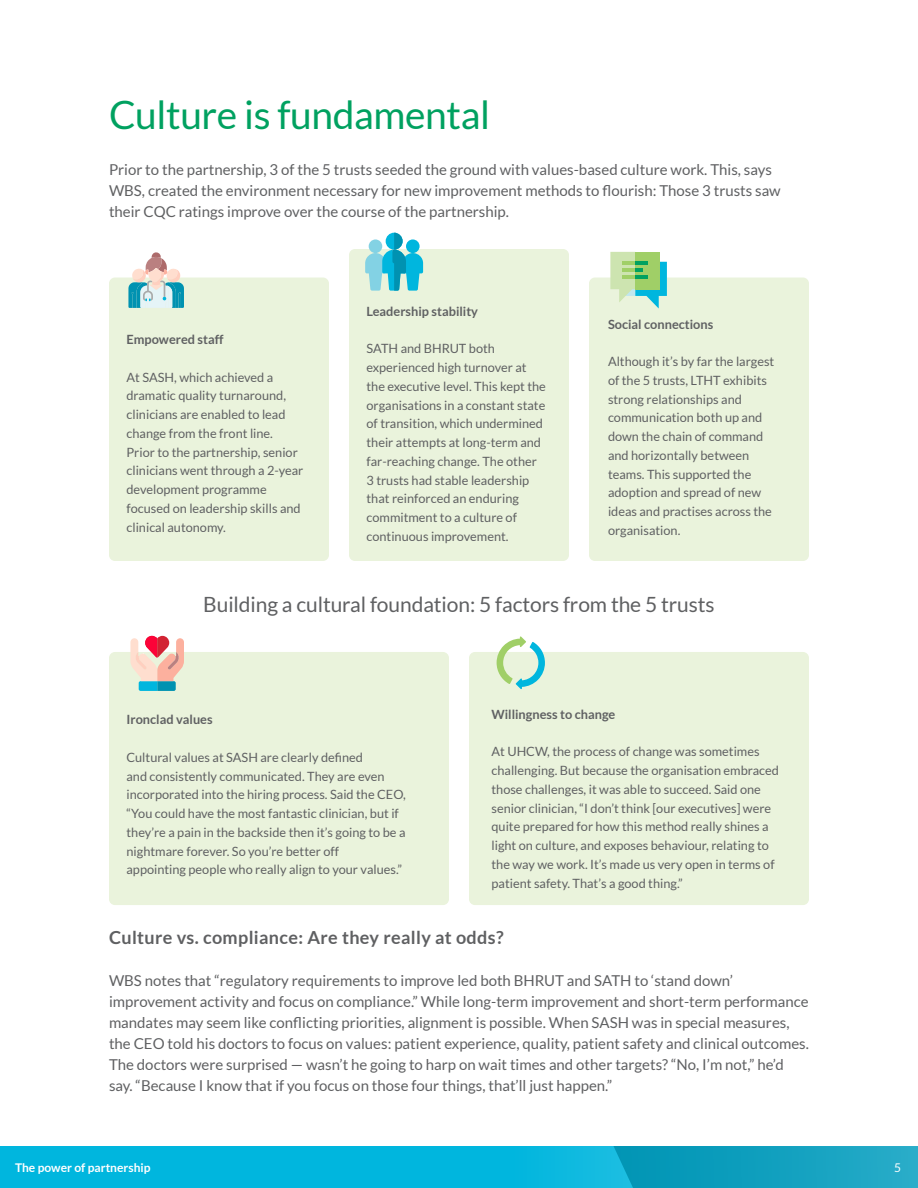
<style>
.page{position:relative;width:918px;height:1188px;background:#fff}
.page>*{position:absolute;margin:0;border:0;box-sizing:border-box;transform-origin:0 0}
.t1{font:39px "Lato";letter-spacing:-.01em;color:#00a160}
.t2{font:21px "Lato";letter-spacing:-.005em;color:#5f6062}
.t3{font:700 18px "Lato";letter-spacing:.02em;color:#5f6062}
.t4{font:15px/21px "Lato";color:#5f6062}
.t5{font:12.75px/18.8px "Lato";color:#5f6062}
.t6{font:700 12.75px "Lato";color:#5f6062}
.t7{font:700 12px "Lato";color:#fff}
.t8{font:12px "Lato";color:#fff}
</style>
<div class="page">
<svg style="left:0;top:1146px;width:918px;height:42px;background:#07afd4"></svg>
<div style="left:109px;top:278px;width:220px;height:283px;background:#eaf3dc;border-radius:6px"></div>
<div style="left:589px;top:278px;width:220px;height:283px;background:#eaf3dc;border-radius:6px"></div>
<div style="left:349px;top:249px;width:220px;height:312px;background:#eaf3dc;border-radius:6px"></div>
<div style="left:469px;top:652px;width:340px;height:253px;background:#eaf3dc;border-radius:6px"></div>
<div style="left:109px;top:652px;width:340px;height:253px;background:#eaf3dc;border-radius:6px"></div>
<svg style="left:497px;top:636px;width:48px;height:53px"></svg>
<svg style="left:130px;top:636px;width:54px;height:55px"></svg>
<svg style="left:365px;top:233px;width:58px;height:58px"></svg>
<svg style="left:610px;top:252px;width:57px;height:56px"></svg>
<svg style="left:128px;top:252px;width:56px;height:56px"></svg>
<h1 class="t1" style="left:109px;top:93px;width:383px">Culture is fundamental</h1>
<p class="t4" style="left:109px;top:159px;width:673px">Prior to the partnership, 3 of the 5 trusts seeded the ground with values-based culture work. This, says<br>WBS, created the environment necessary for new improvement methods to flourish: Those 3 trusts saw their CQC ratings improve over the course of the partnership.</p>
<p class="t6" style="left:126px;top:332px;width:99px">Empowered staff</p>
<p class="t5" style="left:126px;top:367px;width:178px">At SASH, which achieved a dramatic quality turnaround, clinicians are enabled to lead change from the front line.<br>Prior to the partnership, senior clinicians went through a 2-year development programme focused on leadership skills and clinical autonomy.</p>
<p class="t6" style="left:366px;top:304px;width:113px">Leadership stability</p>
<p class="t5" style="left:366px;top:339px;width:181px">SATH and BHRUT both experienced high turnover at the executive level. This kept the organisations in a constant state of transition, which undermined their attempts at long-term and far-reaching change. The other<br>3 trusts had stable leadership that reinforced an enduring commitment to a culture of continuous improvement.</p>
<p class="t6" style="left:608px;top:317px;width:107px">Social connections</p>
<p class="t5" style="left:608px;top:352px;width:168px">Although it’s by far the largest of the 5 trusts, LTHT exhibits strong relationships and communication both up and down the chain of command and horizontally between teams. This supported the adoption and spread of new ideas and practises across the organisation.</p>
<h2 class="t2" style="left:203px;top:593px;width:513px">Building a cultural foundation: 5 factors from the 5 trusts</h2>
<p class="t6" style="left:126px;top:712px;width:88px">Ironclad values</p>
<p class="t5" style="left:126px;top:748px;width:281px">Cultural values at SASH are clearly defined<br>and consistently communicated. They are even incorporated into the hiring process. Said the CEO, “You could have the most fantastic clinician, but if they’re a pain in the backside then it’s going to be a nightmare forever. So you’re better off<br>appointing people who really align to your values.”</p>
<p class="t6" style="left:492px;top:707px;width:125px">Willingness to change</p>
<p class="t5" style="left:492px;top:742px;width:289px">At UHCW, the process of change was sometimes challenging. But because the organisation embraced those challenges, it was able to succeed. Said one senior clinician, “I don’t think [our executives] were quite prepared for how this method really shines a light on culture, and exposes behaviour, relating to the way we work. It’s made us very open in terms of patient safety. That’s a good thing.”</p>
<h3 class="t3" style="left:109px;top:927px;width:396px">Culture vs. compliance: Are they really at odds?</h3>
<p class="t4" style="left:109px;top:970px;width:701px">WBS notes that “regulatory requirements to improve led both BHRUT and SATH to ‘stand down’ improvement activity and focus on compliance.” While long-term improvement and short-term performance mandates may seem like conflicting priorities, alignment is possible. When SASH was in special measures, the CEO told his doctors to focus on values: patient experience, quality, patient safety and clinical outcomes.<br>The doctors were surprised — wasn’t he going to harp on wait times and other targets? “No, I’m not,” he’d say. “Because I know that if you focus on those four things, that’ll just happen.”</p>
<p class="t7" style="left:15px;top:1161px;width:137px">The power of partnership</p>
<p class="t8" style="left:894px;top:1161px;width:8px">5</p>
</div>
